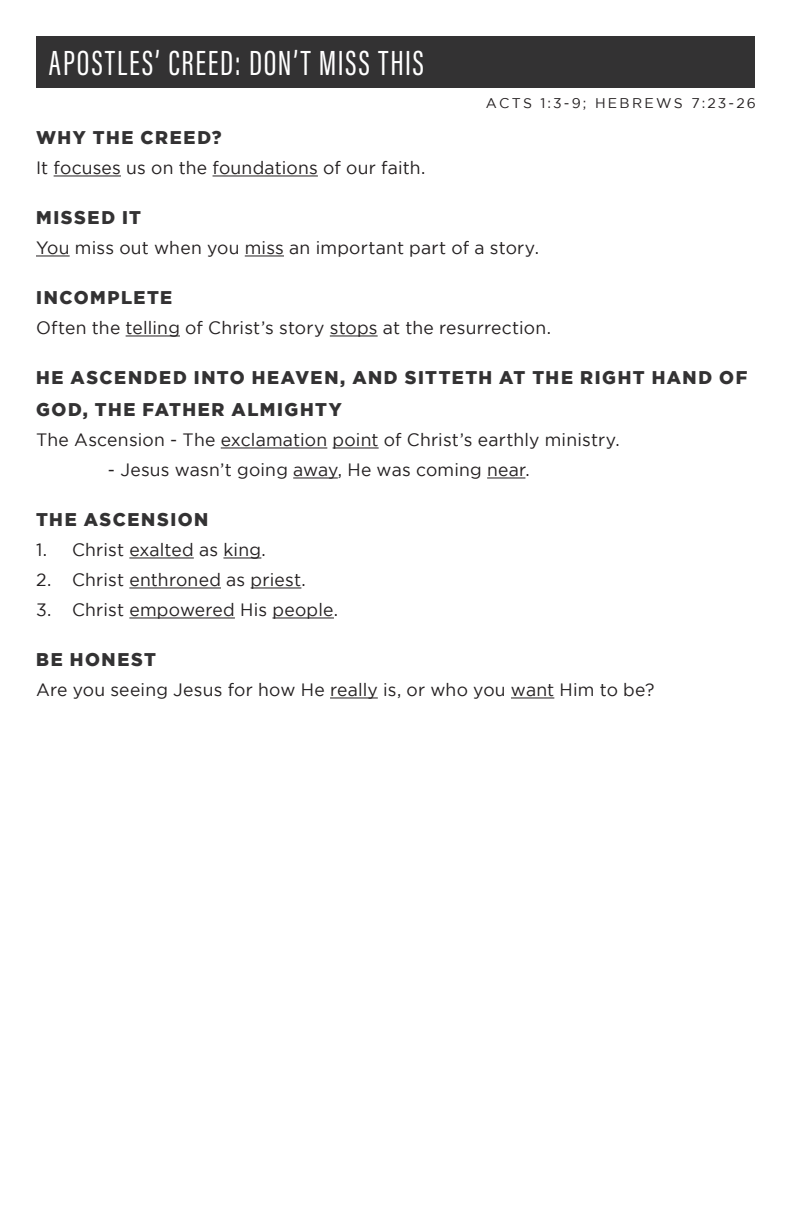
<style>
.page{position:relative;width:792px;height:1224px;background:#fff}
.page>*{position:absolute;margin:0;border:0;box-sizing:border-box;transform-origin:0 0}
.t1{font:36px "Acumin Pro Extra Cond";letter-spacing:.055em;color:#fff}
.t2{font:900 18.4px/32px "Gotham";letter-spacing:.085em;color:#333233}
.t3{font:17.8px "Gotham";letter-spacing:.015em;color:#231f20}
.t4{font:14px "Gotham";letter-spacing:.165em;color:#231f20}
</style>
<div class="page">
<hr style="left:54px;top:176px;width:67px;height:1px;background:#231f20">
<hr style="left:213px;top:176px;width:105px;height:1px;background:#231f20">
<hr style="left:36px;top:256px;width:34px;height:1px;background:#231f20">
<hr style="left:245px;top:256px;width:39px;height:1px;background:#231f20">
<hr style="left:126px;top:336px;width:54px;height:1px;background:#231f20">
<hr style="left:330px;top:336px;width:48px;height:1px;background:#231f20">
<hr style="left:221px;top:448px;width:106px;height:1px;background:#231f20">
<hr style="left:333px;top:448px;width:46px;height:1px;background:#231f20">
<hr style="left:293px;top:478px;width:45px;height:1px;background:#231f20">
<hr style="left:487px;top:478px;width:38px;height:1px;background:#231f20">
<hr style="left:129px;top:558px;width:65px;height:1px;background:#231f20">
<hr style="left:223px;top:558px;width:38px;height:1px;background:#231f20">
<hr style="left:129px;top:588px;width:92px;height:1px;background:#231f20">
<hr style="left:251px;top:588px;width:50px;height:1px;background:#231f20">
<hr style="left:129px;top:618px;width:106px;height:1px;background:#231f20">
<hr style="left:272px;top:618px;width:62px;height:1px;background:#231f20">
<hr style="left:330px;top:698px;width:48px;height:1px;background:#231f20">
<hr style="left:511px;top:698px;width:43px;height:1px;background:#231f20">
<div style="left:36px;top:36px;width:719px;height:52px;background:#333233"></div>
<p class="t1" style="left:49px;top:41px;width:376px">APOSTLES’ CREED: DON’T MISS THIS</p>
<p class="t4" style="left:486px;top:96px;width:272px">ACTS 1:3-9; HEBREWS 7:23-26</p>
<p class="t2" style="left:36px;top:121px;width:187px">WHY THE CREED?</p>
<p class="t3" style="left:36px;top:158px;width:391px">It focuses us on the foundations of our faith.</p>
<p class="t2" style="left:36px;top:201px;width:107px">MISSED IT</p>
<p class="t3" style="left:36px;top:238px;width:505px">You miss out when you miss an important part of a story.</p>
<p class="t2" style="left:36px;top:281px;width:138px">INCOMPLETE</p>
<p class="t3" style="left:36px;top:318px;width:517px">Often the telling of Christ’s story stops at the resurrection.</p>
<p class="t2" style="left:36px;top:361px;width:713px">HE ASCENDED INTO HEAVEN, AND SITTETH AT THE RIGHT HAND OF<br>GOD, THE FATHER ALMIGHTY</p>
<p class="t3" style="left:36px;top:430px;width:585px">The Ascension - The exclamation point of Christ’s earthly ministry.</p>
<p class="t3" style="left:108px;top:460px;width:423px">- Jesus wasn’t going away, He was coming near.</p>
<p class="t2" style="left:36px;top:503px;width:174px">THE ASCENSION</p>
<p class="t3" style="left:36px;top:540px;width:231px">1. Christ exalted as king.</p>
<p class="t3" style="left:36px;top:570px;width:271px">2. Christ enthroned as priest.</p>
<p class="t3" style="left:36px;top:600px;width:304px">3. Christ empowered His people.</p>
<p class="t2" style="left:36px;top:643px;width:121px">BE HONEST</p>
<p class="t3" style="left:36px;top:680px;width:620px">Are you seeing Jesus for how He really is, or who you want Him to be?</p>
</div>
